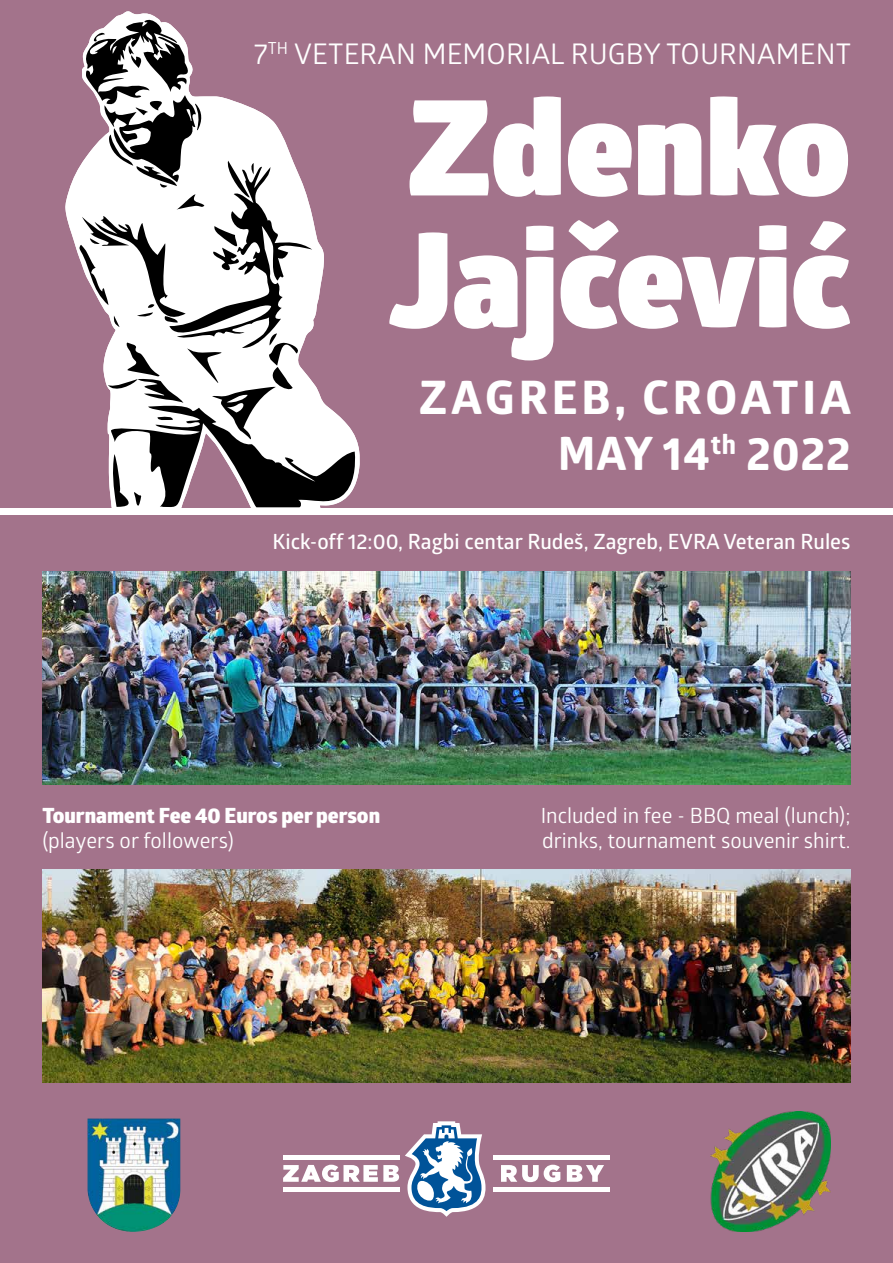
<style>
.page{position:relative;width:893px;height:1263px;background:#fff}
.page>*{position:absolute;margin:0;border:0;box-sizing:border-box;transform-origin:0 0}
.t1{font:900 132px/132px "Glober";color:#fff}
.t2{font:700 46.2px/55.5px "Globerx";letter-spacing:.065em;color:#fff;text-align:right}
.t3{font:28.5px "Glober";letter-spacing:.005em;color:#fff}
.t4{font:21px/25.2px "Glober";color:#fff}
.t5{font:600 21px "Glober";color:#fff}
.t6{font:800 21px "Glober";color:#fff}
</style>
<div class="page">
<div style="left:0;top:0;width:893px;height:507px;background:#a3738b"></div>
<div style="left:0;top:516px;width:893px;height:747px;background:#a3738b"></div>
<svg style="left:65px;top:11px;width:295px;height:471px"></svg>
<svg style="left:79px;top:15px;width:277px;height:493px"></svg>
<svg style="left:283px;top:1165px;width:116px;height:17px"></svg>
<hr style="left:283px;top:1155px;width:116px;height:4px;background:#fff">
<div style="left:283px;top:1187px;width:116px;height:5px;background:#fff"></div>
<svg style="left:501px;top:1165px;width:103px;height:17px"></svg>
<hr style="left:493px;top:1155px;width:117px;height:4px;background:#fff">
<div style="left:493px;top:1187px;width:117px;height:5px;background:#fff"></div>
<svg style="left:405px;top:1121px;width:80px;height:96px"></svg>
<img style="left:88px;top:1118px;width:92px;height:114px">
<img style="left:43px;top:870px;width:807px;height:212px">
<img style="left:43px;top:572px;width:807px;height:212px">
<img style="left:711px;top:1112px;width:120px;height:119px">
<h3 class="t3" style="left:254px;top:34px;width:599px">7<sup>TH</sup> VETERAN MEMORIAL RUGBY TOURNAMENT</h3>
<h1 class="t1" style="left:388px;top:83px;width:463px">Zdenko<br>Jajčević</h1>
<h2 class="t2" style="left:419px;top:370px;width:434px">ZAGREB, CROATIA<br>MAY 14<sup>th</sup> 2022</h2>
<p class="t5" style="left:272px;top:526px;width:579px">Kick-off 12:00, Ragbi centar Rudeš, Zagreb, EVRA Veteran Rules</p>
<p class="t6" style="left:43px;top:800px;width:339px">Tournament Fee 40 Euros per person</p>
<p class="t4" style="left:43px;top:827px;width:193px">(players or followers)</p>
<p class="t4" style="left:541px;top:802px;width:311px">Included in fee - BBQ meal (lunch); drinks, tournament souvenir shirt.</p>
</div>
